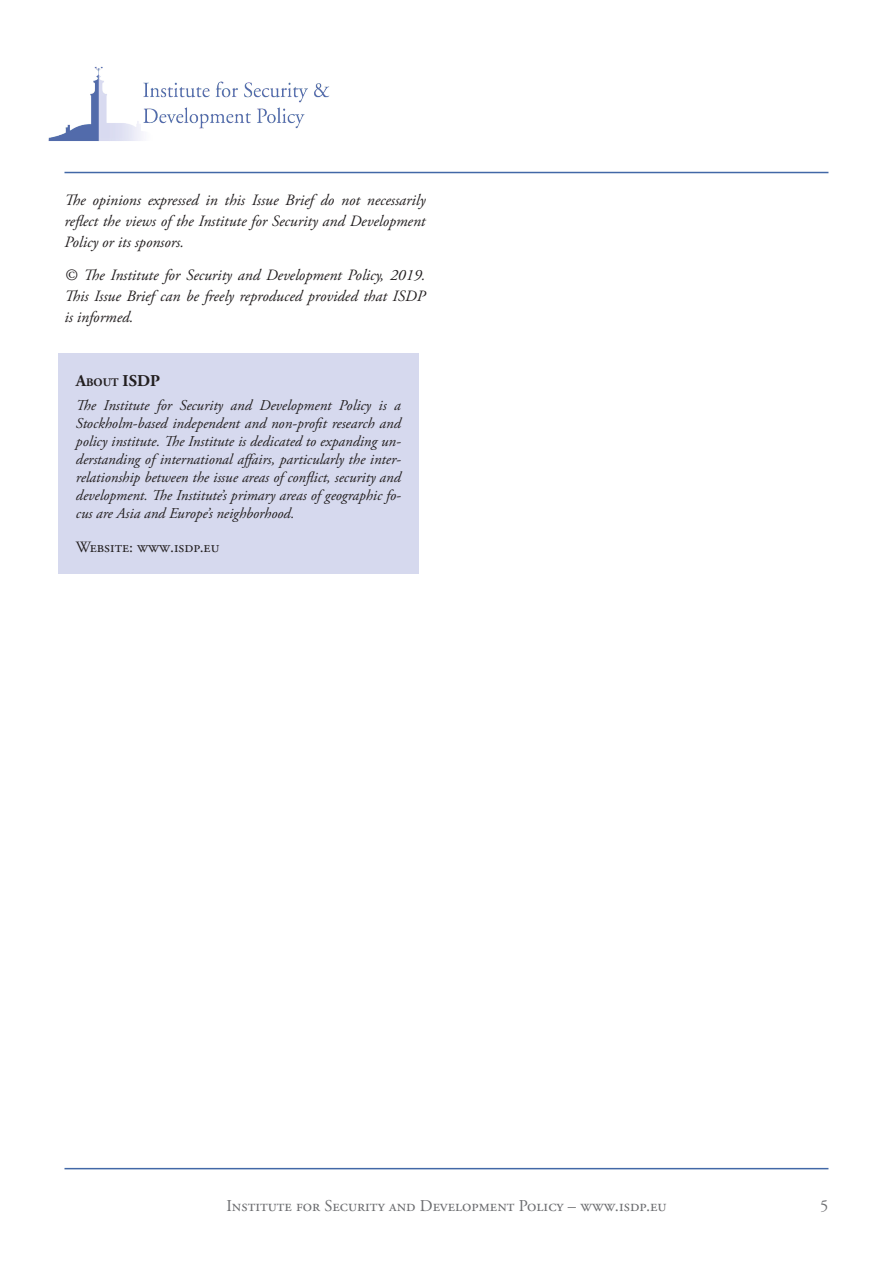
<style>
.page{position:relative;width:893px;height:1263px;background:#fff}
.page>*{position:absolute;margin:0;border:0;box-sizing:border-box;transform-origin:0 0}
.t1{font:16.5px "Adobe Garamond Pro";color:#6c6d70}
.t2{font:700 16.5px "Adobe Garamond Pro";color:#231f20}
.t3{font:italic 15.75px/21px "Adobe Garamond Pro";color:#231f20;text-align:justify}
.Info_Box{font:15.75px "Adobe Garamond Pro";color:#231f20}
.Info_Box-2{font:italic 15px/18px "Adobe Garamond Pro";color:#231f20;text-align:justify}
.s1{font-size:11.55px}
</style>
<div class="page">
<hr style="left:64px;top:1168px;width:764px;height:1px;background:#4268a7">
<hr style="left:64px;top:172px;width:764px;height:1px;background:#4268a7">
<img style="left:48px;top:66px;width:282px;height:75px">
<div style="left:58px;top:353px;width:361px;height:220px;background:#d6d9ee"></div>
<p class="t3" style="left:64px;top:190px;width:363px">The opinions expressed in this Issue Brief do not necessarily reflect the views of the Institute for Security and Development Policy or its sponsors.</p>
<p class="t3" style="left:64px;top:265px;width:362px">© The Institute for Security and Development Policy, 2019.<br>This Issue Brief can be freely reproduced provided that ISDP is informed.</p>
<p class="t2" style="left:76px;top:371px;width:86px">A<span class="s1">bout</span> ISDP</p>
<p class="Info_Box-2" style="left:76px;top:397px;width:326px">The Institute for Security and Development Policy is a Stockholm-based independent and non-profit research and policy institute. The Institute is dedicated to expanding un&shy;derstanding of international affairs, particularly the inter&shy;relationship between the issue areas of conflict, security and development. The Institute’s primary areas of geographic fo&shy;cus are Asia and Europe’s neighborhood.</p>
<p class="Info_Box" style="left:76px;top:538px;width:145px">Website: www.isdp.eu</p>
<p class="t1" style="left:226px;top:1195px;width:442px">Institute for Security and Development Policy – www.isdp.eu</p>
<p class="t1" style="left:820px;top:1195px;width:10px">5</p>
</div>
